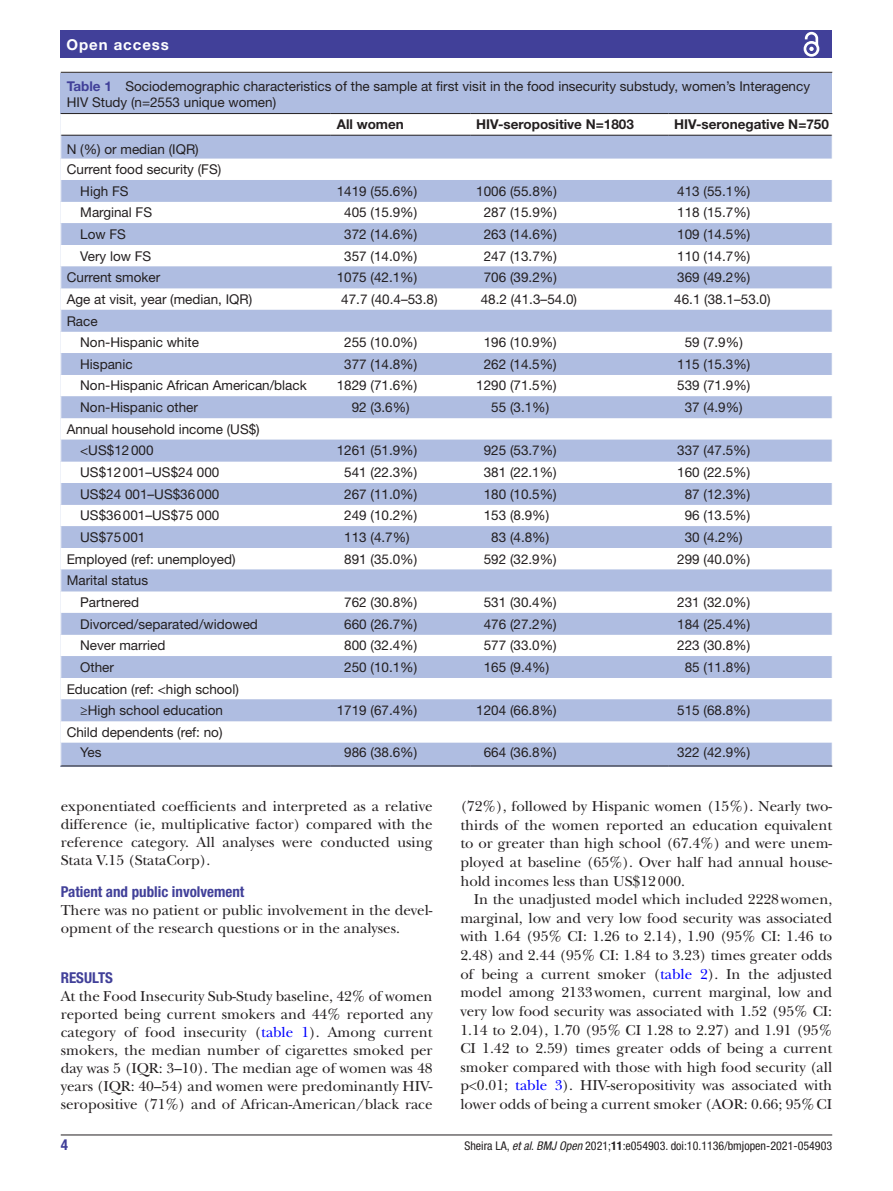
<style>
.page{position:relative;width:893px;height:1191px;background:#fff}
.page>*{position:absolute;margin:0;border:0;box-sizing:border-box;transform-origin:0 0}
.t1{font:15px/18.6px "New Baskerville";color:#231f20;text-align:justify}
.t2{font:700 condensed 15px "Helvetica Neue LT Std";color:#414099}
.t3{font:700 15px "Helvetica Neue LT Std";letter-spacing:.065em;color:#fff}
.t4{font:13.5px/21.6px "Helvetica Neue LT Std";color:#231f20}
.t5{font:700 13.5px "Helvetica Neue LT Std";color:#231f20}
.t6{font:condensed 12px "Helvetica Neue LT Std";color:#231f20}
.s1{font-weight:700;color:#414099}
.s2{color:#00f}
.s3{font-style:italic}
.s4{font-weight:700}
</style>
<div class="page">
<hr style="left:61px;top:1134px;width:771px;height:1px;background:#231f20">
<div style="left:61px;top:31px;width:771px;height:27px;background:#414099"></div>
<svg style="left:803px;top:31px;width:17px;height:26px"></svg>
<div style="left:61px;top:73px;width:771px;height:693px;background:#afbde1"></div>
<hr style="left:61px;top:72px;width:771px;height:1px;background:#231f20">
<svg style="left:61px;top:114px;width:771px;height:21px;background:#fbfbfb"></svg>
<svg style="left:61px;top:136px;width:771px;height:629px"></svg>
<hr style="left:61px;top:113px;width:270px;height:1px;background:#231f20">
<hr style="left:61px;top:135px;width:270px;height:1px;background:#231f20">
<hr style="left:331px;top:113px;width:139px;height:1px;background:#231f20">
<hr style="left:331px;top:135px;width:139px;height:1px;background:#231f20">
<hr style="left:470px;top:113px;width:198px;height:1px;background:#231f20">
<hr style="left:470px;top:135px;width:198px;height:1px;background:#231f20">
<hr style="left:668px;top:113px;width:164px;height:1px;background:#231f20">
<hr style="left:668px;top:135px;width:164px;height:1px;background:#231f20">
<hr style="left:61px;top:765px;width:270px;height:1px;background:#231f20">
<hr style="left:331px;top:765px;width:139px;height:1px;background:#231f20">
<hr style="left:470px;top:765px;width:198px;height:1px;background:#231f20">
<hr style="left:668px;top:765px;width:164px;height:1px;background:#231f20">
<svg style="left:60px;top:114px;width:1px;height:651px"></svg>
<p class="t3" style="left:66px;top:35px;width:104px">Open access</p>
<p class="t4" style="left:67px;top:77px;width:745px;line-height:16.5px"><span class="s1">Table 1</span> Sociodemographic characteristics of the sample at first visit in the food insecurity substudy, women’s Interagency<br>HIV Study (n=2553 unique women)</p>
<p class="t5" style="left:337px;top:116px;width:69px">All women</p>
<p class="t5" style="left:476px;top:116px;width:159px">HIV-seropositive N=1803</p>
<p class="t5" style="left:674px;top:116px;width:156px">HIV-seronegative N=750</p>
<p class="t4" style="left:67px;top:139px;width:156px;line-height:20.1px">N (%) or median (IQR)<br>Current food security (FS)</p>
<p class="t4" style="left:80px;top:180px;width:50px">High FS</p>
<p class="t4" style="left:337px;top:180px;width:82px">1419 (55.6%)</p>
<p class="t4" style="left:476px;top:180px;width:82px">1006 (55.8%)</p>
<p class="t4" style="left:677px;top:180px;width:75px">413 (55.1%)</p>
<p class="t4" style="left:80px;top:201px;width:73px">Marginal FS</p>
<p class="t4" style="left:344px;top:201px;width:75px">405 (15.9%)</p>
<p class="t4" style="left:484px;top:201px;width:75px">287 (15.9%)</p>
<p class="t4" style="left:677px;top:201px;width:75px">118 (15.7%)</p>
<p class="t4" style="left:80px;top:223px;width:47px">Low FS</p>
<p class="t4" style="left:344px;top:223px;width:75px">372 (14.6%)</p>
<p class="t4" style="left:484px;top:223px;width:75px">263 (14.6%)</p>
<p class="t4" style="left:677px;top:223px;width:75px">109 (14.5%)</p>
<p class="t4" style="left:80px;top:245px;width:72px">Very low FS</p>
<p class="t4" style="left:344px;top:245px;width:75px">357 (14.0%)</p>
<p class="t4" style="left:484px;top:245px;width:75px">247 (13.7%)</p>
<p class="t4" style="left:677px;top:245px;width:75px">110 (14.7%)</p>
<p class="t4" style="left:67px;top:266px;width:95px">Current smoker</p>
<p class="t4" style="left:337px;top:266px;width:82px">1075 (42.1%)</p>
<p class="t4" style="left:484px;top:266px;width:75px">706 (39.2%)</p>
<p class="t4" style="left:677px;top:266px;width:75px">369 (49.2%)</p>
<p class="t4" style="left:67px;top:288px;width:187px">Age at visit, year (median, IQR)</p>
<p class="t4" style="left:341px;top:288px;width:98px">47.7 (40.4–53.8)</p>
<p class="t4" style="left:481px;top:288px;width:98px">48.2 (41.3–54.0)</p>
<p class="t4" style="left:674px;top:288px;width:98px">46.1 (38.1–53.0)</p>
<p class="t4" style="left:80px;top:310px;width:120px;text-indent:-14px">Race<br>Non-Hispanic white</p>
<p class="t4" style="left:344px;top:331px;width:75px">255 (10.0%)</p>
<p class="t4" style="left:484px;top:331px;width:75px">196 (10.9%)</p>
<p class="t4" style="left:685px;top:331px;width:60px">59 (7.9%)</p>
<p class="t4" style="left:80px;top:353px;width:54px">Hispanic</p>
<p class="t4" style="left:344px;top:353px;width:75px">377 (14.8%)</p>
<p class="t4" style="left:484px;top:353px;width:75px">262 (14.5%)</p>
<p class="t4" style="left:677px;top:353px;width:75px">115 (15.3%)</p>
<p class="t4" style="left:80px;top:375px;width:228px">Non-Hispanic African American/black</p>
<p class="t4" style="left:337px;top:375px;width:82px">1829 (71.6%)</p>
<p class="t4" style="left:476px;top:375px;width:82px">1290 (71.5%)</p>
<p class="t4" style="left:677px;top:375px;width:75px">539 (71.9%)</p>
<p class="t4" style="left:80px;top:396px;width:119px">Non-Hispanic other</p>
<p class="t4" style="left:352px;top:396px;width:60px">92 (3.6%)</p>
<p class="t4" style="left:491px;top:396px;width:60px">55 (3.1%)</p>
<p class="t4" style="left:685px;top:396px;width:60px">37 (4.9%)</p>
<p class="t4" style="left:80px;top:418px;width:181px;text-indent:-14px">Annual household income (US$) &lt;US$12000</p>
<p class="t4" style="left:337px;top:439px;width:82px">1261 (51.9%)</p>
<p class="t4" style="left:484px;top:439px;width:75px">925 (53.7%)</p>
<p class="t4" style="left:677px;top:439px;width:75px">337 (47.5%)</p>
<p class="t4" style="left:80px;top:461px;width:141px">US$12001–US$24 000</p>
<p class="t4" style="left:344px;top:461px;width:75px">541 (22.3%)</p>
<p class="t4" style="left:484px;top:461px;width:75px">381 (22.1%)</p>
<p class="t4" style="left:677px;top:461px;width:75px">160 (22.5%)</p>
<p class="t4" style="left:80px;top:483px;width:141px">US$24 001–US$36000</p>
<p class="t4" style="left:344px;top:483px;width:75px">267 (11.0%)</p>
<p class="t4" style="left:484px;top:483px;width:75px">180 (10.5%)</p>
<p class="t4" style="left:685px;top:483px;width:67px">87 (12.3%)</p>
<p class="t4" style="left:80px;top:504px;width:141px">US$36001–US$75 000</p>
<p class="t4" style="left:344px;top:504px;width:75px">249 (10.2%)</p>
<p class="t4" style="left:484px;top:504px;width:67px">153 (8.9%)</p>
<p class="t4" style="left:685px;top:504px;width:67px">96 (13.5%)</p>
<p class="t4" style="left:80px;top:526px;width:67px">US$75001</p>
<p class="t4" style="left:344px;top:526px;width:67px">113 (4.7%)</p>
<p class="t4" style="left:491px;top:526px;width:60px">83 (4.8%)</p>
<p class="t4" style="left:685px;top:526px;width:60px">30 (4.2%)</p>
<p class="t4" style="left:67px;top:548px;width:170px">Employed (ref: unemployed)</p>
<p class="t4" style="left:344px;top:548px;width:75px">891 (35.0%)</p>
<p class="t4" style="left:484px;top:548px;width:75px">592 (32.9%)</p>
<p class="t4" style="left:677px;top:548px;width:75px">299 (40.0%)</p>
<p class="t4" style="left:67px;top:569px;width:83px;text-align:center">Marital status<br>Partnered</p>
<p class="t4" style="left:344px;top:591px;width:75px">762 (30.8%)</p>
<p class="t4" style="left:484px;top:591px;width:75px">531 (30.4%)</p>
<p class="t4" style="left:677px;top:591px;width:75px">231 (32.0%)</p>
<p class="t4" style="left:80px;top:613px;width:179px">Divorced/separated/widowed</p>
<p class="t4" style="left:344px;top:613px;width:75px">660 (26.7%)</p>
<p class="t4" style="left:484px;top:613px;width:75px">476 (27.2%)</p>
<p class="t4" style="left:677px;top:613px;width:75px">184 (25.4%)</p>
<p class="t4" style="left:80px;top:634px;width:87px">Never married</p>
<p class="t4" style="left:344px;top:634px;width:75px">800 (32.4%)</p>
<p class="t4" style="left:484px;top:634px;width:75px">577 (33.0%)</p>
<p class="t4" style="left:677px;top:634px;width:75px">223 (30.8%)</p>
<p class="t4" style="left:80px;top:656px;width:35px">Other</p>
<p class="t4" style="left:344px;top:656px;width:75px">250 (10.1%)</p>
<p class="t4" style="left:484px;top:656px;width:67px">165 (9.4%)</p>
<p class="t4" style="left:685px;top:656px;width:67px">85 (11.8%)</p>
<p class="t4" style="left:67px;top:678px;width:174px;text-align:center">Education (ref: &lt;high school) ≥High school education</p>
<p class="t4" style="left:337px;top:699px;width:82px">1719 (67.4%)</p>
<p class="t4" style="left:476px;top:699px;width:82px">1204 (66.8%)</p>
<p class="t4" style="left:677px;top:699px;width:75px">515 (68.8%)</p>
<p class="t4" style="left:80px;top:722px;width:144px;line-height:20.1px;text-indent:-14px">Child dependents (ref: no)<br>Yes</p>
<p class="t4" style="left:344px;top:741px;width:75px">986 (38.6%)</p>
<p class="t4" style="left:484px;top:741px;width:75px">664 (36.8%)</p>
<p class="t4" style="left:677px;top:741px;width:75px">322 (42.9%)</p>
<p class="t1" style="left:61px;top:797px;width:373px;line-height:18px">exponentiated coefficients and interpreted as a relative difference (ie, multiplicative factor) compared with the reference category. All analyses were conducted using Stata V.15 (StataCorp).</p>
<p class="t2" style="left:61px;top:882px;width:185px">Patient and public involvement</p>
<p class="t1" style="left:61px;top:901px;width:373px;line-height:18px">There was no patient or public involvement in the devel&shy;opment of the research questions or in the analyses.</p>
<p class="t2" style="left:61px;top:969px;width:54px">RESULTS</p>
<p class="t1" style="left:61px;top:987px;width:373px;line-height:18px">At the Food Insecurity Sub-Study baseline, 42% of women reported being current smokers and 44% reported any category of food insecurity (<span class="s2">table 1</span>). Among current smokers, the median number of cigarettes smoked per day was 5 (IQR: 3–10). The median age of women was 48 years (IQR: 40–54) and women were predominantly HIV&shy;seropositive (71%) and of African-American/black race</p>
<p class="t1" style="left:460px;top:797px;width:373px">(72%), followed by Hispanic women (15%). Nearly two&shy;thirds of the women reported an education equivalent to or greater than high school (67.4%) and were unem&shy;ployed at baseline (65%). Over half had annual house&shy;hold incomes less than US$12000.</p>
<p class="t1" style="left:460px;top:890px;width:373px;text-indent:13px">In the unadjusted model which included 2228women, marginal, low and very low food security was associated with 1.64 (95% CI: 1.26 to 2.14), 1.90 (95% CI: 1.46 to 2.48) and 2.44 (95% CI: 1.84 to 3.23) times greater odds of being a current smoker (<span class="s2">table 2</span>). In the adjusted model among 2133women, current marginal, low and very low food security was associated with 1.52 (95% CI:<br>1.14 to 2.04), 1.70 (95% CI 1.28 to 2.27) and 1.91 (95% CI 1.42 to 2.59) times greater odds of being a current smoker compared with those with high food security (all p&lt;0.01; <span class="s2">table 3</span>). HIV-seropositivity was associated with lower odds of being a current smoker (AOR: 0.66; 95%CI</p>
<p class="t2" style="left:61px;top:1135px;width:9px">4</p>
<p class="t6" style="left:464px;top:1138px;width:369px">Sheira LA, <span class="s3">et al</span>. <span class="s3">BMJ Open</span> 2021;<span class="s4">11</span>:e054903. doi:10.1136/bmjopen-2021-054903</p>
</div>
